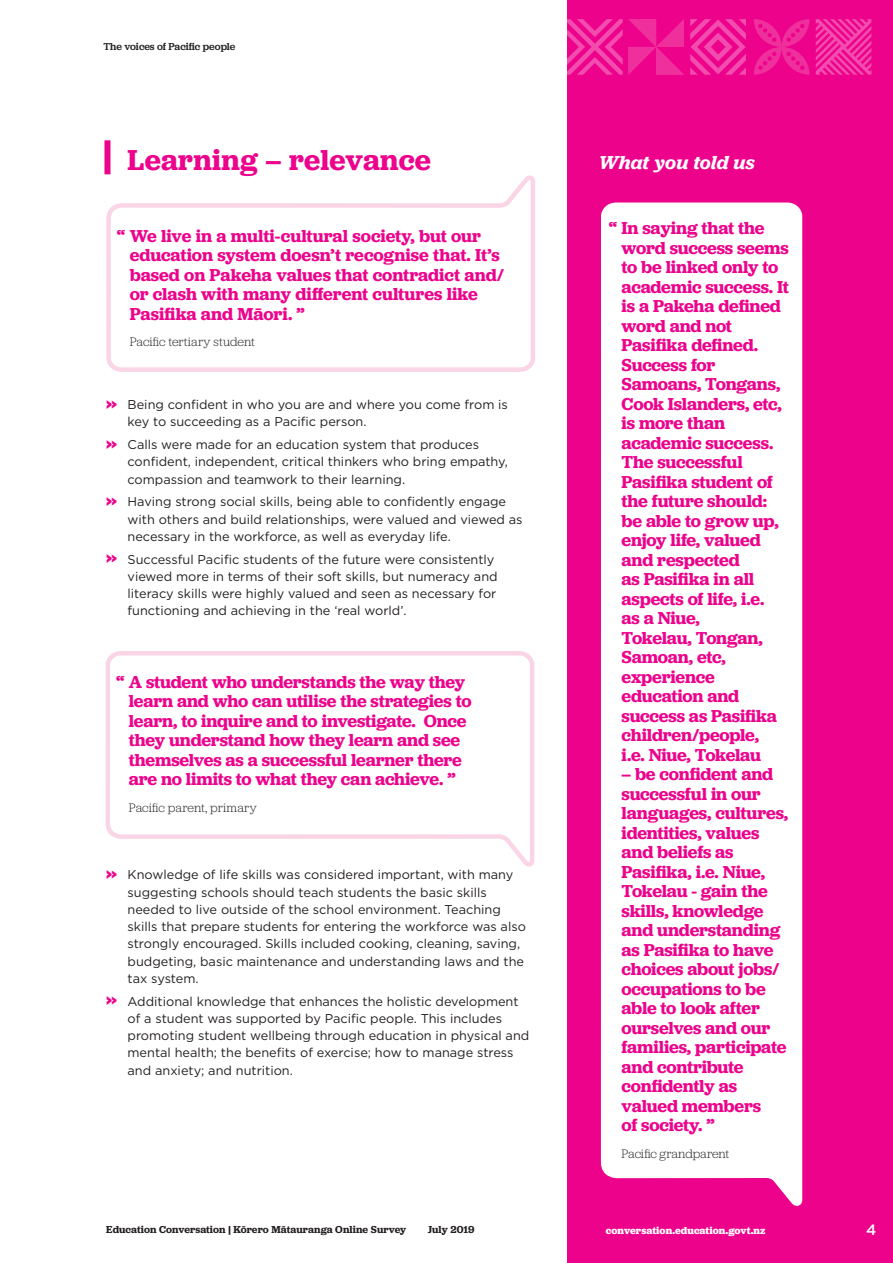
<style>
.page{position:relative;width:893px;height:1263px;background:#fff}
.page>*{position:absolute;margin:0;border:0;box-sizing:border-box;transform-origin:0 0}
.t1{font:600 30px "Jubilat";letter-spacing:.01em;color:#ed028c}
.t2{font:italic 600 19.5px "Jubilat";letter-spacing:.005em;color:#fff}
.t3{font:600 18px/19.5px "Jubilat";letter-spacing:-.01em;color:#ed028c}
.t4{font:500 15px "Gotham";color:#fff}
.t5{font:12.75px/17.2px "Gotham";color:#231f20}
.t6{font:300 12.75px "Jubilat";color:#231f20}
.t7{font:600 10.5px "Jubilat";letter-spacing:.005em;color:#231f20}
.t8{font:700 10.5px "Jubilat";letter-spacing:.005em;color:#fff}
.t9{font:500 10.5px "Jubilat";letter-spacing:-.005em;color:#231f20}
.s1{font-family:"Jubilat";font-weight:600;font-size:25.5px;color:#ed028c}
</style>
<div class="page">
<svg style="left:105px;top:651px;width:430px;height:216px"></svg>
<svg style="left:104px;top:173px;width:431px;height:199px"></svg>
<div style="left:568px;top:0;width:325px;height:1263px;background:#ed028c"></div>
<div style="left:104px;top:140px;width:6px;height:34px;background:#ed028c"></div>
<div style="left:600px;top:202px;width:203px;height:1004px;background:#fff"></div>
<svg style="left:754px;top:19px;width:55px;height:56px"></svg>
<svg style="left:816px;top:19px;width:55px;height:56px"></svg>
<svg style="left:690px;top:19px;width:56px;height:56px"></svg>
<svg style="left:567px;top:19px;width:117px;height:56px"></svg>
<p class="t9" style="left:103px;top:40px;width:133px">The voices of Pacific people</p>
<h1 class="t1" style="left:127px;top:141px;width:305px">Learning – relevance</h1>
<h3 class="t3" style="left:130px;top:226px;width:376px;text-indent:-13px">“ We live in a multi-cultural society, but our education system doesn’t recognise that. It’s based on Pakeha values that contradict and/ or clash with many different cultures like Pasifika and Māori. ”</h3>
<p class="t6" style="left:130px;top:334px;width:127px">Pacific tertiary student</p>
<p class="t5" style="left:128px;top:396px;width:382px;text-indent:-21px"><span class="s1">»</span> Being confident in who you are and where you come from is key to succeeding as a Pacific person.</p>
<p class="t5" style="left:128px;top:436px;width:382px;text-indent:-21px"><span class="s1">»</span> Calls were made for an education system that produces confident, independent, critical thinkers who bring empathy, compassion and teamwork to their learning.</p>
<p class="t5" style="left:128px;top:493px;width:397px;text-indent:-21px"><span class="s1">»</span> Having strong social skills, being able to confidently engage with others and build relationships, were valued and viewed as necessary in the workforce, as well as everyday life.</p>
<p class="t5" style="left:128px;top:550px;width:372px;text-indent:-21px"><span class="s1">»</span> Successful Pacific students of the future were consistently viewed more in terms of their soft skills, but numeracy and literacy skills were highly valued and seen as necessary for functioning and achieving in the ‘real world’.</p>
<p class="t3" style="left:129px;top:672px;width:344px;text-indent:-13px">“ A student who understands the way they learn and who can utilise the strategies to learn, to inquire and to investigate. Once they understand how they learn and see themselves as a successful learner there are no limits to what they can achieve. ”</p>
<p class="t6" style="left:129px;top:799px;width:129px">Pacific parent, primary</p>
<p class="t5" style="left:128px;top:866px;width:400px;text-indent:-21px"><span class="s1">»</span> Knowledge of life skills was considered important, with many suggesting schools should teach students the basic skills needed to live outside of the school environment. Teaching skills that prepare students for entering the workforce was also strongly encouraged. Skills included cooking, cleaning, saving, budgeting, basic maintenance and understanding laws and the tax system.</p>
<p class="t5" style="left:128px;top:992px;width:403px;text-indent:-21px"><span class="s1">»</span> Additional knowledge that enhances the holistic development of a student was supported by Pacific people. This includes promoting student wellbeing through education in physical and mental health; the benefits of exercise; how to manage stress and anxiety; and nutrition.</p>
<p class="t7" style="left:106px;top:1222px;width:302px">Education Conversation | Kōrero Mātauranga Online Survey</p>
<p class="t7" style="left:428px;top:1222px;width:48px">July 2019</p>
<h2 class="t2" style="left:598px;top:150px;width:158px">What you told us</h2>
<p class="t3" style="left:622px;top:218px;width:169px;text-indent:-13px">“ In saying that the word success seems to be linked only to academic success. It is a Pakeha defined word and not<br>Pasifika defined.<br>Success for<br>Samoans, Tongans,<br>Cook Islanders, etc, is more than academic success.<br>The successful<br>Pasifika student of the future should: be able to grow up, enjoy life, valued and respected<br>as Pasifika in all aspects of life, i.e.<br>as a Niue,<br>Tokelau, Tongan,<br>Samoan, etc, experience education and success as Pasifika children/people,<br>i.e. Niue, Tokelau</p>
<p class="t3" style="left:622px;top:764px;width:168px">– be confident and successful in our languages, cultures, identities, values and beliefs as<br>Pasifika, i.e. Niue,<br>Tokelau - gain the skills, knowledge and understanding as Pasifika to have choices about jobs/ occupations to be able to look after ourselves and our families, participate and contribute confidently as valued members<br>of society. ”</p>
<p class="t6" style="left:621px;top:1146px;width:109px">Pacific grandparent</p>
<p class="t8" style="left:606px;top:1223px;width:161px">conversation.education.govt.nz</p>
<p class="t4" style="left:866px;top:1220px;width:12px">4</p>
</div>
